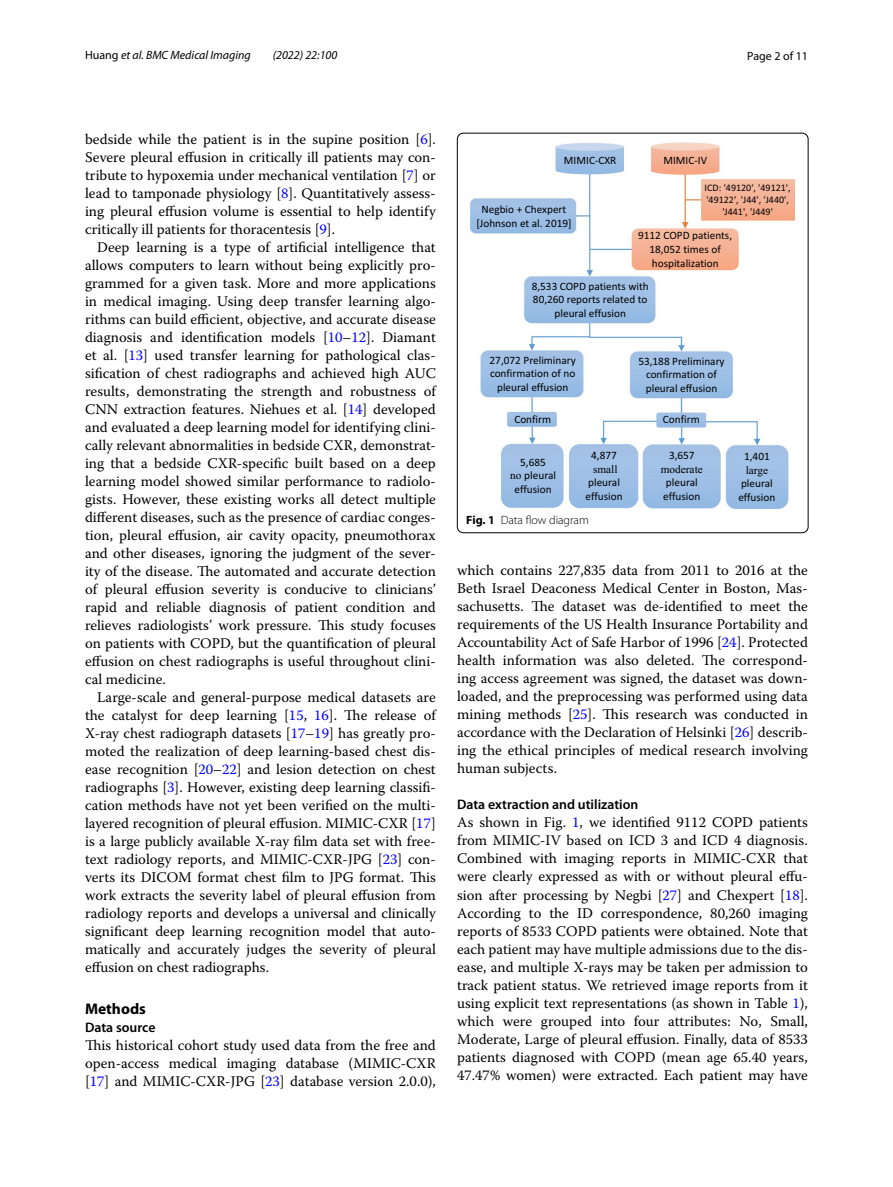
<style>
.page{position:relative;width:893px;height:1187px;background:#fff}
.page>*{position:absolute;margin:0;border:0;box-sizing:border-box;transform-origin:0 0}
.t1{font:700 15.45px "Myriad Pro";color:#000}
.t2{font:14.7px/18px "Warnock Pro";color:#000;text-align:justify}
.t3{font:600 13.8px "Myriad Pro";color:#000}
.t4{font:italic 12px "Myriad Pro";color:#000}
.t5{font:300 12px "Myriad Pro";color:#000}
.t6{font:12px "Myriad Pro";color:#000}
.t7{font:11.25px/13.5px "Calibri";color:#000;text-align:center}
.t8{font:11.25px "Times New Roman";color:#000}
.t9{font:10.05px/12px "Calibri";color:#000;text-align:center}
.s1{font-style:normal}
.s2{color:#00f}
.s3{font-family:"Times New Roman"}
.s4{font-weight:700}
</style>
<div class="page">
<img style="left:471px;top:142px;width:323px;height:366px">
<div style="left:457px;top:133px;width:351px;height:400px;border:1px solid #000;border-radius:6px"></div>
<p class="t4" style="left:85px;top:48px;width:167px"><span class="s1">Huang</span> et al. BMC Medical Imaging</p>
<p class="t4" style="left:273px;top:48px;width:66px">(2022) 22:100</p>
<p class="t6" style="left:747px;top:48px;width:62px">Page 2 of 11</p>
<p class="t2" style="left:85px;top:130px;width:352px">bedside while the patient is in the supine position [<span class="s2">6</span>].<br>Severe pleural effusion in critically ill patients may con&shy;tribute to hypoxemia under mechanical ventilation [<span class="s2">7</span>] or lead to tamponade physiology [<span class="s2">8</span>]. Quantitatively assess&shy;ing pleural effusion volume is essential to help identify critically ill patients for thoracentesis [<span class="s2">9</span>].</p>
<p class="t2" style="left:85px;top:238px;width:352px;text-indent:12px">Deep learning is a type of artificial intelligence that allows computers to learn without being explicitly pro&shy;grammed for a given task. More and more applications in medical imaging. Using deep transfer learning algo&shy;rithms can build efficient, objective, and accurate disease diagnosis and identification models [<span class="s2">10</span>–<span class="s2">12</span>]. Diamant et al. [<span class="s2">13</span>] used transfer learning for pathological clas&shy;sification of chest radiographs and achieved high AUC results, demonstrating the strength and robustness of CNN extraction features. Niehues et al. [<span class="s2">14</span>] developed and evaluated a deep learning model for identifying clini&shy;cally relevant abnormalities in bedside CXR, demonstrat&shy;ing that a bedside CXR-specific built based on a deep learning model showed similar performance to radiolo&shy;gists. However, these existing works all detect multiple different diseases, such as the presence of cardiac conges&shy;tion, pleural effusion, air cavity opacity, pneumothorax and other diseases, ignoring the judgment of the sever&shy;ity of the disease. The automated and accurate detection of pleural effusion severity is conducive to clinicians’ rapid and reliable diagnosis of patient condition and relieves radiologists’ work pressure. This study focuses on patients with COPD, but the quantification of pleural effusion on chest radiographs is useful throughout clini&shy;cal medicine.</p>
<p class="t2" style="left:85px;top:688px;width:352px;text-indent:12px">Large-scale and general-purpose medical datasets are the catalyst for deep learning [<span class="s2">15</span>, <span class="s2">16</span>]. The release of X-ray chest radiograph datasets [<span class="s2">17</span>–<span class="s2">19</span>] has greatly pro&shy;moted the realization of deep learning-based chest dis&shy;ease recognition [<span class="s2">20</span>–<span class="s2">22</span>] and lesion detection on chest radiographs [<span class="s2">3</span>]. However, existing deep learning classifi&shy;cation methods have not yet been verified on the multi&shy;layered recognition of pleural effusion. MIMIC-CXR [<span class="s2">17</span>] is a large publicly available X-ray film data set with free&shy;text radiology reports, and MIMIC-CXR-JPG [<span class="s2">23</span>] con&shy;verts its DICOM format chest film to JPG format. This work extracts the severity label of pleural effusion from radiology reports and develops a universal and clinically significant deep learning recognition model that auto&shy;matically and accurately judges the severity of pleural effusion on chest radiographs.</p>
<p class="t1" style="left:85px;top:998px;width:62px">Methods</p>
<p class="t3" style="left:85px;top:1018px;width:72px">Data source</p>
<p class="t2" style="left:85px;top:1035px;width:352px">This historical cohort study used data from the free and open-access medical imaging database (MIMIC-CXR [<span class="s2">17</span>] and MIMIC-CXR-JPG [<span class="s2">23</span>] database version 2.0.0),</p>
<p class="t7" style="left:564px;top:154px;width:54px">MIMIC-CXR</p>
<p class="t7" style="left:476px;top:202px;width:97px">Negbio + Chexpert [Johnson et al. 2019]</p>
<p class="t7" style="left:663px;top:154px;width:45px">MIMIC-IV</p>
<p class="t9" style="left:705px;top:182px;width:87px">ICD: '49120', '49121', '49122', 'J44', 'J440', 'J441', 'J449'</p>
<p class="t7" style="left:638px;top:229px;width:96px">9112 COPD patients,<br>18,052 times of hospitalization</p>
<p class="t7" style="left:532px;top:279px;width:118px">8,533 COPD patients with<br>80,260 reports related to pleural effusion</p>
<p class="t7" style="left:490px;top:353px;width:88px">27,072 Preliminary confirmation of no pleural effusion</p>
<p class="t7" style="left:638px;top:354px;width:88px">53,188 Preliminary confirmation of pleural effusion</p>
<p class="t7" style="left:514px;top:412px;width:38px">Confirm</p>
<p class="t7" style="left:663px;top:413px;width:38px">Confirm</p>
<p class="t7" style="left:510px;top:455px;width:47px">5,685<br><span class="s3">no</span> pleural effusion</p>
<p class="t7" style="left:591px;top:448px;width:27px">4,877</p>
<p class="t8" style="left:593px;top:461px;width:26px">small</p>
<p class="t7" style="left:585px;top:475px;width:39px;text-align:left">pleural effusion</p>
<p class="t5" style="left:466px;top:513px;width:124px"><span class="s4">Fig. 1</span> Data flow diagram</p>
<p class="t7" style="left:669px;top:449px;width:27px">3,657</p>
<p class="t8" style="left:661px;top:461px;width:43px">moderate</p>
<p class="t7" style="left:663px;top:476px;width:39px;text-align:left">pleural effusion</p>
<p class="t7" style="left:744px;top:449px;width:27px">1,401</p>
<p class="t8" style="left:746px;top:462px;width:24px">large</p>
<p class="t7" style="left:738px;top:476px;width:39px;text-align:left">pleural effusion</p>
<p class="t2" style="left:457px;top:561px;width:352px">which contains 227,835 data from 2011 to 2016 at the Beth Israel Deaconess Medical Center in Boston, Mas&shy;sachusetts. The dataset was de-identified to meet the requirements of the US Health Insurance Portability and Accountability Act of Safe Harbor of 1996 [<span class="s2">24</span>]. Protected health information was also deleted. The correspond&shy;ing access agreement was signed, the dataset was down&shy;loaded, and the preprocessing was performed using data mining methods [<span class="s2">25</span>]. This research was conducted in accordance with the Declaration of Helsinki [<span class="s2">26</span>] describ&shy;ing the ethical principles of medical research involving human subjects.</p>
<p class="t3" style="left:457px;top:796px;width:183px">Data extraction and utilization</p>
<p class="t2" style="left:457px;top:813px;width:352px">As shown in Fig. <span class="s2">1</span>, we identified 9112 COPD patients from MIMIC-IV based on ICD 3 and ICD 4 diagnosis.<br>Combined with imaging reports in MIMIC-CXR that were clearly expressed as with or without pleural effu&shy;sion after processing by Negbi [<span class="s2">27</span>] and Chexpert [<span class="s2">18</span>].<br>According to the ID correspondence, 80,260 imaging reports of 8533 COPD patients were obtained. Note that each patient may have multiple admissions due to the dis&shy;ease, and multiple X-rays may be taken per admission to track patient status. We retrieved image reports from it using explicit text representations (as shown in Table <span class="s2">1</span>), which were grouped into four attributes: No, Small, Moderate, Large of pleural effusion. Finally, data of 8533 patients diagnosed with COPD (mean age 65.40 years, 47.47% women) were extracted. Each patient may have</p>
</div>
